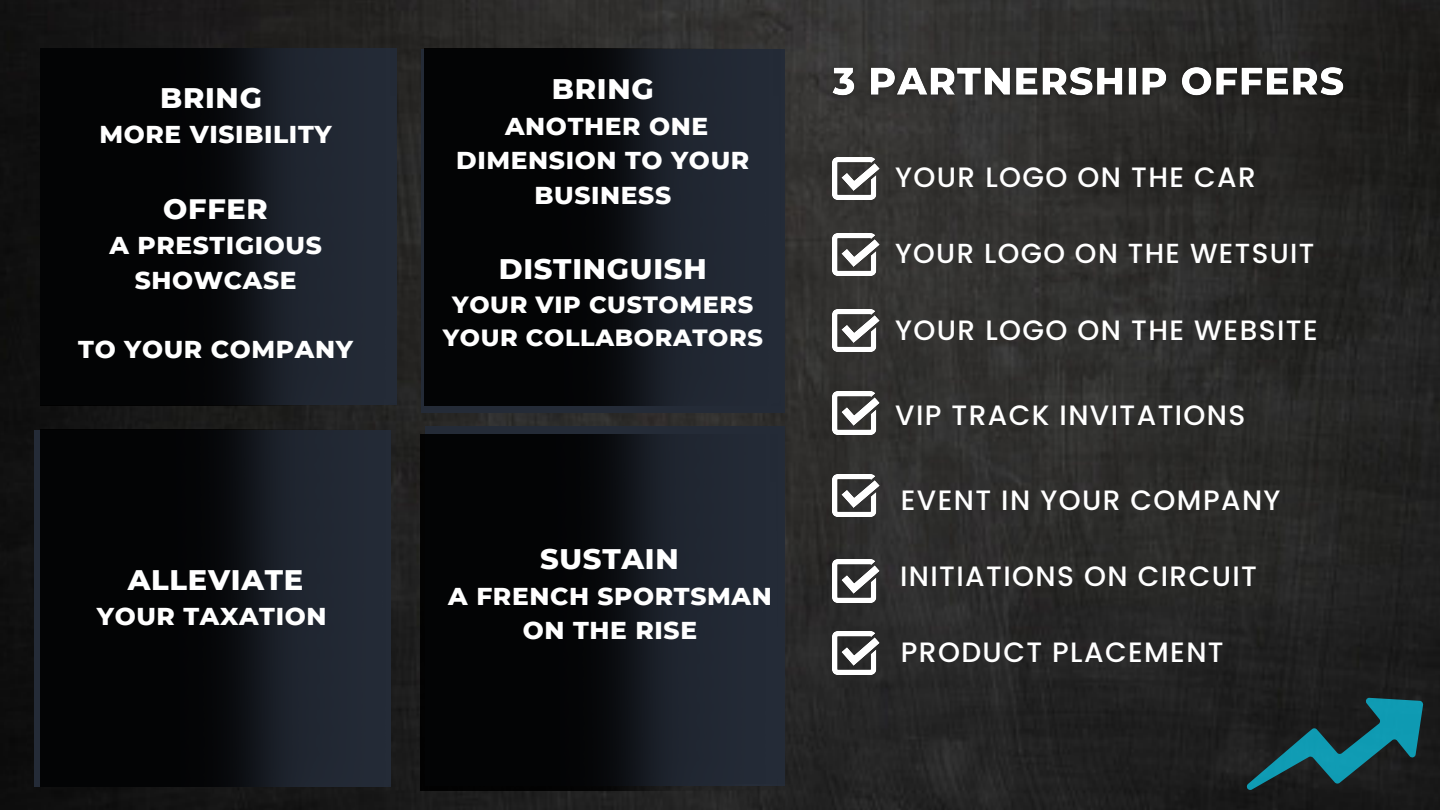
<style>
.page{position:relative;width:1440px;height:810px;background:#fff}
.page>*{position:absolute;margin:0;border:0;box-sizing:border-box;transform-origin:0 0}
.t1{font:800 28.9px "Montserrat";letter-spacing:.025em;color:#fff}
.t2{font:800 28.7px "Montserrat";letter-spacing:.025em;color:#fff}
.t3{font:500 28px "Poppins";letter-spacing:.05em;color:#fff}
.t4{font:500 27.6px "Poppins";letter-spacing:.05em;color:#fff}
.t5{font:800 24.9px/34.5px "Montserrat";letter-spacing:.025em;color:#fff;text-align:center}
.t6{font:800 23.9px "Montserrat";letter-spacing:.025em;color:#fff}
</style>
<div class="page">
<img style="left:0;top:0;width:1440px;height:810px">
<img style="left:833px;top:157px;width:46px;height:43px">
<svg style="left:421px;top:49px;width:364px;height:364px;background:#101318"></svg>
<svg style="left:425px;top:426px;width:360px;height:360px;background:#101318"></svg>
<img style="left:833px;top:233px;width:46px;height:43px">
<img style="left:833px;top:309px;width:46px;height:43px">
<img style="left:833px;top:391px;width:46px;height:43px">
<img style="left:833px;top:560px;width:46px;height:42px">
<img style="left:833px;top:474px;width:46px;height:43px">
<img style="left:833px;top:632px;width:46px;height:43px">
<img style="left:438px;top:784px;width:1002px;height:26px">
<img style="left:41px;top:49px;width:356px;height:356px">
<img style="left:41px;top:430px;width:356px;height:356px">
<svg style="left:1247px;top:698px;width:176px;height:92px;background:#18454c"></svg>
<img style="left:822px;top:58px;width:532px;height:49px">
<p class="t1" style="left:160px;top:80px;width:103px">BRING</p>
<p class="t5" style="left:100px;top:117px;width:234px">MORE VISIBILITY</p>
<p class="t2" style="left:163px;top:191px;width:106px">OFFER</p>
<p class="t5" style="left:109px;top:228px;width:214px">A PRESTIGIOUS<br>SHOWCASE</p>
<p class="t5" style="left:78px;top:332px;width:276px">TO YOUR COMPANY</p>
<p class="t1" style="left:128px;top:562px;width:177px">ALLEVIATE</p>
<p class="t5" style="left:97px;top:599px;width:231px">YOUR TAXATION</p>
<p class="t1" style="left:552px;top:71px;width:103px">BRING</p>
<p class="t5" style="left:456px;top:109px;width:295px">ANOTHER ONE<br>DIMENSION TO YOUR<br>BUSINESS</p>
<p class="t1" style="left:499px;top:251px;width:209px">DISTINGUISH</p>
<p class="t6" style="left:452px;top:290px;width:303px">YOUR VIP CUSTOMERS</p>
<p class="t6" style="left:443px;top:323px;width:322px">YOUR COLLABORATORS</p>
<p class="t1" style="left:540px;top:541px;width:140px">SUSTAIN</p>
<p class="t5" style="left:448px;top:578px;width:325px">A FRENCH SPORTSMAN</p>
<p class="t5" style="left:523px;top:613px;width:176px">ON THE RISE</p>
<p class="t3" style="left:895px;top:158px;width:362px">YOUR LOGO ON THE CAR</p>
<p class="t4" style="left:895px;top:234px;width:421px">YOUR LOGO ON THE WETSUIT</p>
<p class="t3" style="left:895px;top:310px;width:424px">YOUR LOGO ON THE WEBSITE</p>
<p class="t3" style="left:895px;top:396px;width:352px">VIP TRACK INVITATIONS</p>
<p class="t3" style="left:901px;top:481px;width:381px">EVENT IN YOUR COMPANY</p>
<p class="t3" style="left:900px;top:557px;width:358px">INITIATIONS ON CIRCUIT</p>
<p class="t3" style="left:901px;top:633px;width:324px">PRODUCT PLACEMENT</p>
</div>
